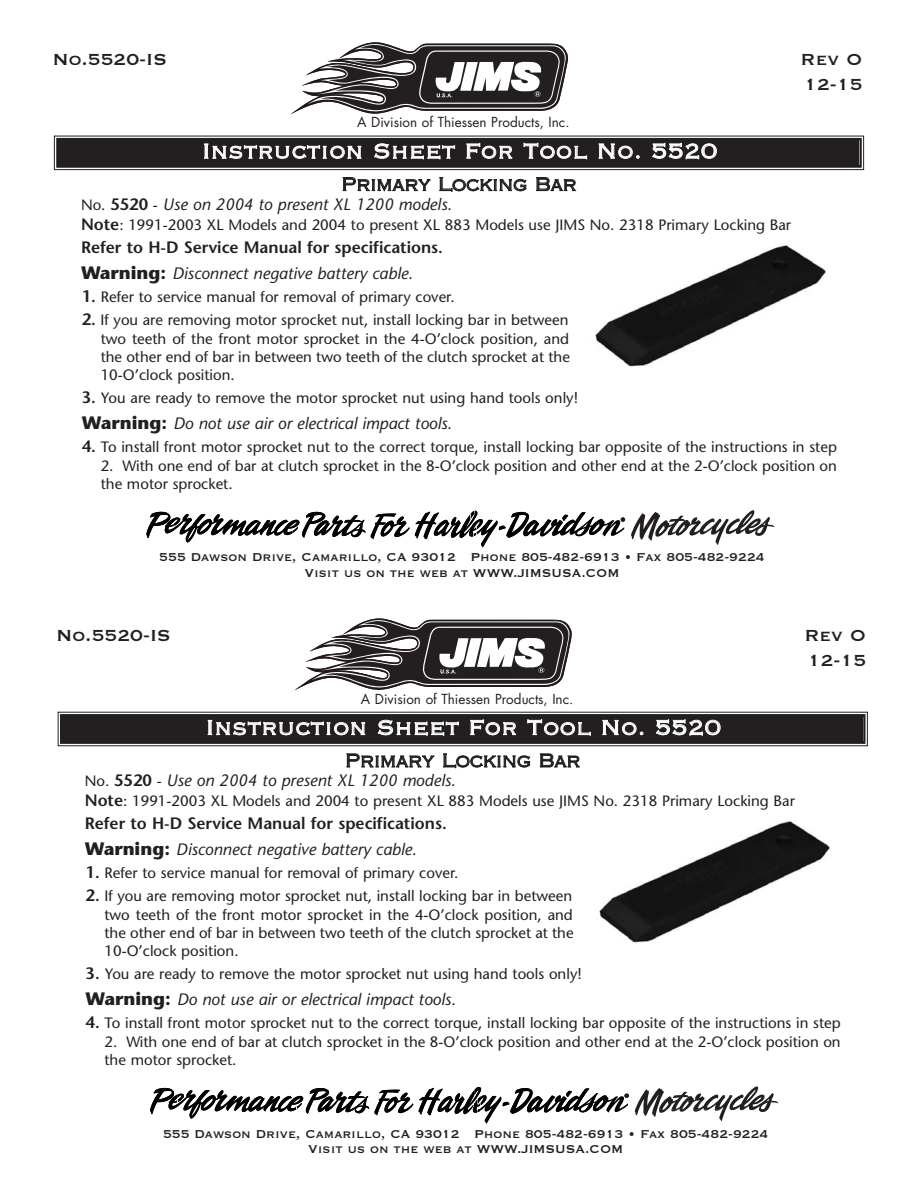
<style>
.page{position:relative;width:918px;height:1188px;background:#fff}
.page>*{position:absolute;margin:0;border:0;box-sizing:border-box;transform-origin:0 0}
.t1{font:27px "Copperplate Thirty Two BC";color:#fff}
.t2{font:21px/25.2px "Copperplate Thirty One BC";color:#231f20}
.t3{font:18px "Copperplate Thirty Two AB";color:#231f20}
.t4{font:italic 16.5px "Stone Sans";color:#231f20}
.t5{font:600 16.5px/25.2px "Stone Sans";color:#231f20}
.t6{font:15px/18.3px "Stone Sans";color:#231f20;text-align:justify}
.t7{font:15px/15.8px "Copperplate Thirty One BC";color:#231f20;text-align:center}
.t8{font:13.5px "Futura";color:#231f20}
.s1{font-style:normal;font-size:15px}
.s2{font-weight:600;font-style:normal}
.s3{font-weight:600;font-size:16.5px}
.s4{font-weight:700;font-size:18px}
.s5{font-weight:400;font-style:italic}
.s6{font-weight:700;font-style:normal;font-size:18px}
</style>
<div class="page">
<img style="left:595px;top:245px;width:231px;height:122px">
<div style="left:58px;top:140px;width:802px;height:25px;background:#231f20"></div>
<div style="left:54px;top:136px;width:810px;height:34px;border:1px solid #231f20"></div>
<div style="left:56px;top:138px;width:806px;height:30px;border:2px solid #231f20"></div>
<svg style="left:291px;top:42px;width:277px;height:72px"></svg>
<svg style="left:631px;top:510px;width:144px;height:35px"></svg>
<svg style="left:146px;top:511px;width:479px;height:36px"></svg>
<img style="left:599px;top:821px;width:231px;height:122px">
<div style="left:62px;top:716px;width:801px;height:26px;background:#231f20"></div>
<div style="left:58px;top:712px;width:810px;height:34px;border:1px solid #231f20"></div>
<div style="left:60px;top:714px;width:806px;height:30px;border:2px solid #231f20"></div>
<svg style="left:294px;top:618px;width:278px;height:73px"></svg>
<svg style="left:150px;top:1086px;width:628px;height:37px"></svg>
<h2 class="t2" style="left:52px;top:45px;width:116px">No.5520-IS</h2>
<p class="t8" style="left:357px;top:116px;width:214px">A Division of Thiessen Products, Inc.</p>
<h1 class="t1" style="left:202px;top:133px;width:517px">Instruction Sheet For Tool No. 5520</h1>
<h2 class="t2" style="left:801px;top:45px;width:63px">Rev O<br>12-15</h2>
<p class="t3" style="left:342px;top:178px;width:237px">Primary Locking Bar</p>
<p class="t4" style="left:81px;top:198px;width:373px"><span class="s1">No.</span> <span class="s2">5520</span> <span class="s1">-</span> Use on 2004 to present XL 1200 models.</p>
<p class="t6" style="left:81px;top:217px;width:712px"><span class="s3">Note</span>: 1991-2003 XL Models and 2004 to present XL 883 Models use JIMS No. 2318 Primary Locking Bar</p>
<p class="t5" style="left:81px;top:237px;width:364px">Refer to H-D Service Manual for specifications.<br><span class="s4">Warning:</span> <span class="s5">Disconnect negative battery cable.</span></p>
<p class="t6" style="left:82px;top:289px;width:374px"><span class="s3">1.</span> Refer to service manual for removal of primary cover.</p>
<p class="t6" style="left:101px;top:312px;width:471px;text-indent:-19px"><span class="s3">2.</span> If you are removing motor sprocket nut, install locking bar in between two teeth of the front motor sprocket in the 4-O’clock position, and the other end of bar in between two teeth of the clutch sprocket at the 10-O’clock position.</p>
<p class="t6" style="left:82px;top:391px;width:498px"><span class="s3">3.</span> You are ready to remove the motor sprocket nut using hand tools only!</p>
<p class="t4" style="left:82px;top:416px;width:372px"><span class="s6">Warning:</span> Do not use air or electrical impact tools.</p>
<p class="t6" style="left:82px;top:439px;width:757px"><span class="s3">4.</span> To install front motor sprocket nut to the correct torque, install locking bar opposite of the instructions in step</p>
<p class="t6" style="left:101px;top:458px;width:738px">2. With one end of bar at clutch sprocket in the 8-O’clock position and other end at the 2-O’clock position on the motor sprocket.</p>
<p class="t7" style="left:159px;top:548px;width:607px">555 Dawson Drive, Camarillo, CA 93012 Phone 805-482-6913 • Fax 805-482-9224<br>Visit us on the web at WWW.JIMSUSA.COM</p>
<h2 class="t2" style="left:56px;top:621px;width:116px">No.5520-IS</h2>
<p class="t8" style="left:361px;top:692px;width:214px">A Division of Thiessen Products, Inc.</p>
<h1 class="t1" style="left:206px;top:709px;width:517px">Instruction Sheet For Tool No. 5520</h1>
<h2 class="t2" style="left:804px;top:621px;width:63px">Rev O<br>12-15</h2>
<p class="t3" style="left:345px;top:754px;width:237px">Primary Locking Bar</p>
<p class="t4" style="left:85px;top:774px;width:373px"><span class="s1">No.</span> <span class="s2">5520</span> <span class="s1">-</span> Use on 2004 to present XL 1200 models.</p>
<p class="t6" style="left:85px;top:793px;width:712px"><span class="s3">Note</span>: 1991-2003 XL Models and 2004 to present XL 883 Models use JIMS No. 2318 Primary Locking Bar</p>
<p class="t5" style="left:85px;top:813px;width:364px">Refer to H-D Service Manual for specifications.<br><span class="s4">Warning:</span> <span class="s5">Disconnect negative battery cable.</span></p>
<p class="t6" style="left:86px;top:865px;width:374px"><span class="s3">1.</span> Refer to service manual for removal of primary cover.</p>
<p class="t6" style="left:104px;top:889px;width:471px;text-indent:-19px"><span class="s3">2.</span> If you are removing motor sprocket nut, install locking bar in between two teeth of the front motor sprocket in the 4-O’clock position, and the other end of bar in between two teeth of the clutch sprocket at the 10-O’clock position.</p>
<p class="t6" style="left:86px;top:967px;width:498px"><span class="s3">3.</span> You are ready to remove the motor sprocket nut using hand tools only!</p>
<p class="t4" style="left:86px;top:993px;width:372px"><span class="s6">Warning:</span> Do not use air or electrical impact tools.</p>
<p class="t6" style="left:86px;top:1015px;width:757px"><span class="s3">4.</span> To install front motor sprocket nut to the correct torque, install locking bar opposite of the instructions in step</p>
<p class="t6" style="left:104px;top:1034px;width:738px">2. With one end of bar at clutch sprocket in the 8-O’clock position and other end at the 2-O’clock position on the motor sprocket.</p>
<p class="t7" style="left:163px;top:1125px;width:607px">555 Dawson Drive, Camarillo, CA 93012 Phone 805-482-6913 • Fax 805-482-9224<br>Visit us on the web at WWW.JIMSUSA.COM</p>
</div>
